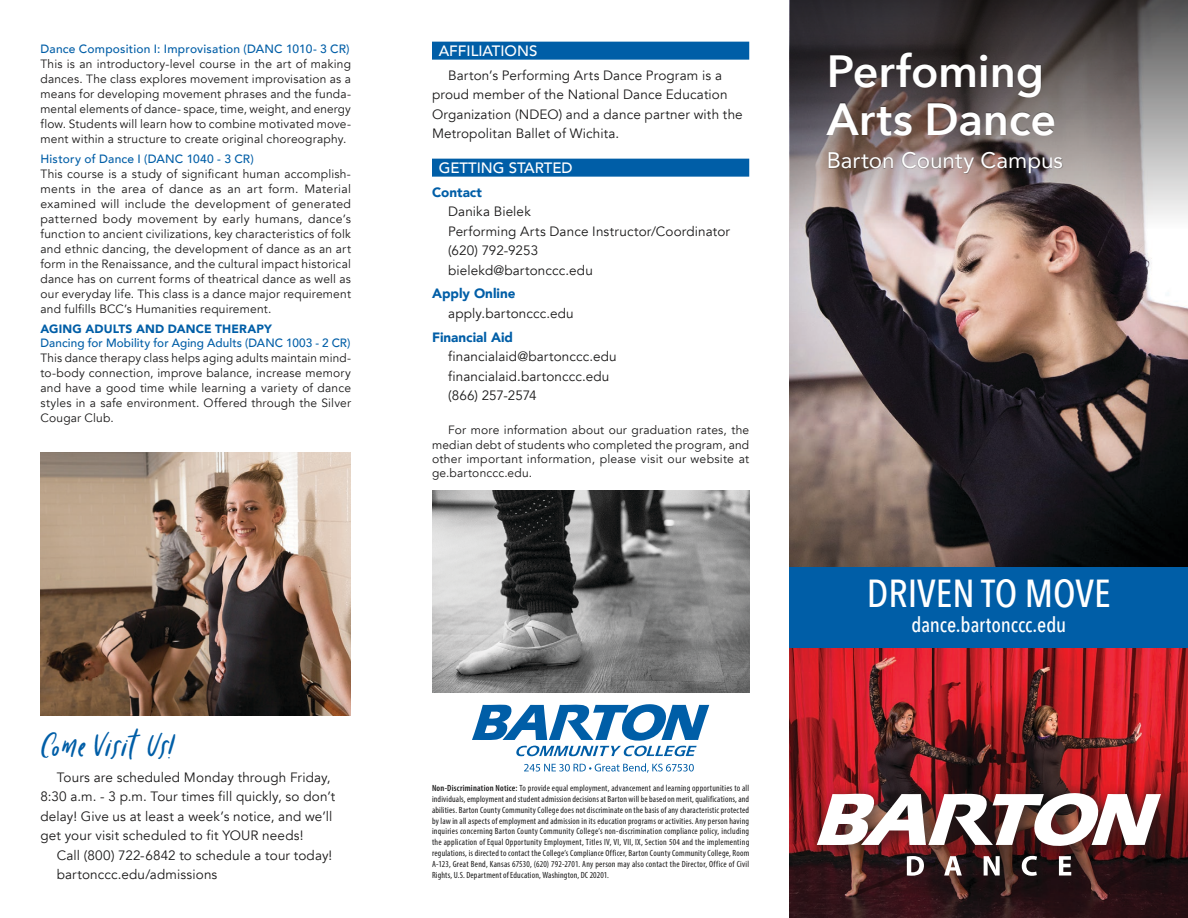
<style>
.page{position:relative;width:1188px;height:918px;background:#fff}
.page>*{position:absolute;margin:0;border:0;box-sizing:border-box;transform-origin:0 0}
.Cover-brochure_title{font:600 45px/48px "Avenir Next";letter-spacing:-.005em;color:#fff}
.Cover_Driven_stateme{font:500 39px "Avenir Next Condensed";color:#fff}
.heading_-_main{font:30px "Wonderfall Script";letter-spacing:.045em;color:#005ea7}
.Cover-subtitle{font:22.5px "Avenir";color:#fff}
.Cover_web_url{font:500 21px "Avenir Next Condensed";letter-spacing:-.005em;color:#fff}
.Heading_-_Blue_bar{font:500 15px "Avenir";color:#fff}
.body_copy{font:13.5px/19.5px "Avenir";letter-spacing:.01em;color:#1b1a1a}
.body_blue_subheads{font:900 13.5px "Avenir";color:#005ea7}
.class_description{font:12px/15px "Avenir";letter-spacing:.015em;color:#1b1a1a;text-align:justify}
.body_copy-2{font:12px/14.4px "Avenir";letter-spacing:.02em;color:#1b1a1a;text-align:justify}
.class_name{font:500 12px "Avenir";letter-spacing:.015em;color:#005ea7}
.classes{font:900 12px "Avenir";letter-spacing:.015em;color:#005ea7}
.Non-Discrimination_N{font:condensed 9px/10.8px "Myriad Pro";letter-spacing:.02em;color:#1b1a1a;text-align:justify}
.s1{font-weight:600}
</style>
<div class="page">
<img style="left:790px;top:230px;width:398px;height:338px">
<svg style="left:790px;top:0;width:398px;height:230px;background:#726a6a"></svg>
<img style="left:790px;top:648px;width:398px;height:270px">
<svg style="left:472px;top:704px;width:237px;height:53px"></svg>
<svg style="left:524px;top:763px;width:170px;height:10px"></svg>
<div style="left:808px;top:783px;width:371px;height:112px;background:#1b1a1a;opacity:.75"></div>
<svg style="left:817px;top:793px;width:344px;height:54px"></svg>
<svg style="left:907px;top:856px;width:17px;height:20px"></svg>
<svg style="left:944px;top:856px;width:18px;height:20px"></svg>
<svg style="left:984px;top:856px;width:16px;height:20px"></svg>
<svg style="left:1022px;top:856px;width:15px;height:20px"></svg>
<svg style="left:1059px;top:856px;width:12px;height:20px"></svg>
<div style="left:790px;top:568px;width:398px;height:80px;background:#005ea7"></div>
<div style="left:826px;top:52px;width:237px;height:122px;background:#1b1a1a;opacity:.5"></div>
<img style="left:432px;top:490px;width:317px;height:203px">
<img style="left:40px;top:453px;width:311px;height:263px">
<div style="left:432px;top:42px;width:317px;height:18px;background:#005ea7"></div>
<div style="left:432px;top:159px;width:317px;height:18px;background:#005ea7"></div>
<p class="class_name" style="left:40px;top:38px;width:311px">Dance Composition I: Improvisation (DANC 1010- 3 CR)</p>
<p class="class_description" style="left:40px;top:56px;width:312px">This is an introductory-level course in the art of making dances. The class explores movement improvisation as a means for developing movement phrases and the funda&shy;mental elements of dance- space, time, weight, and energy flow. Students will learn how to combine motivated move&shy;ment within a structure to create original choreography.</p>
<p class="class_name" style="left:40px;top:148px;width:215px">History of Dance I (DANC 1040 - 3 CR)</p>
<p class="class_description" style="left:40px;top:166px;width:312px">This course is a study of significant human accomplish&shy;ments in the area of dance as an art form. Material examined will include the development of generated patterned body movement by early humans, dance’s function to ancient civilizations, key characteristics of folk and ethnic dancing, the development of dance as an art form in the Renaissance, and the cultural impact historical dance has on current forms of theatrical dance as well as our everyday life. This class is a dance major requirement and fulfills BCC’s Humanities requirement.</p>
<p class="classes" style="left:40px;top:319px;width:233px">AGING ADULTS AND DANCE THERAPY</p>
<p class="class_name" style="left:40px;top:332px;width:312px">Dancing for Mobility for Aging Adults (DANC 1003 - 2 CR)</p>
<p class="class_description" style="left:40px;top:350px;width:312px">This dance therapy class helps aging adults maintain mind&shy;to-body connection, improve balance, increase memory and have a good time while learning a variety of dance styles in a safe environment. Offered through the Silver Cougar Club.</p>
<p class="heading_-_main" style="left:40px;top:728px;width:137px">Come Visit Us!</p>
<p class="body_copy" style="left:40px;top:767px;width:296px;text-indent:16px">Tours are scheduled Monday through Friday, 8:30 a.m. - 3 p.m. Tour times fill quickly, so don’t delay! Give us at least a week’s notice, and we’ll get your visit scheduled to fit YOUR needs!</p>
<p class="body_copy" style="left:57px;top:845px;width:277px">Call (800) 722-6842 to schedule a tour today!</p>
<p class="body_copy" style="left:57px;top:865px;width:162px">bartonccc.edu/admissions</p>
<p class="Heading_-_Blue_bar" style="left:439px;top:37px;width:100px">AFFILIATIONS</p>
<p class="body_copy" style="left:432px;top:65px;width:312px;text-indent:16px">Barton’s Performing Arts Dance Program is a proud member of the National Dance Education Organization (NDEO) and a dance partner with the Metropolitan Ballet of Wichita.</p>
<p class="Heading_-_Blue_bar" style="left:439px;top:154px;width:135px">GETTING STARTED</p>
<p class="body_blue_subheads" style="left:432px;top:180px;width:51px">Contact</p>
<p class="body_copy" style="left:448px;top:202px;width:84px">Danika Bielek</p>
<p class="body_copy" style="left:448px;top:221px;width:283px">Performing Arts Dance Instructor/Coordinator</p>
<p class="body_copy" style="left:448px;top:241px;width:92px">(620) 792-9253</p>
<p class="body_copy" style="left:448px;top:260px;width:146px">bielekd@bartonccc.edu</p>
<p class="body_blue_subheads" style="left:432px;top:282px;width:85px">Apply Online</p>
<p class="body_copy" style="left:448px;top:304px;width:127px">apply.bartonccc.edu</p>
<p class="body_blue_subheads" style="left:432px;top:325px;width:83px">Financial Aid</p>
<p class="body_copy" style="left:448px;top:347px;width:170px">financialaid@bartonccc.edu</p>
<p class="body_copy" style="left:448px;top:366px;width:163px">financialaid.bartonccc.edu</p>
<p class="body_copy" style="left:448px;top:386px;width:90px">(866) 257-2574</p>
<p class="body_copy-2" style="left:432px;top:423px;width:319px;text-indent:16px">For more information about our graduation rates, the median debt of students who completed the program, and other important information, please visit our website at ge.bartonccc.edu.</p>
<p class="Non-Discrimination_N" style="left:432px;top:783px;width:319px"><span class="s1">Non-Discrimination Notice:</span> To provide equal employment, advancement and learning opportunities to all individuals, employment and student admission decisions at Barton will be based on merit, qualifications, and abilities. Barton County Community College does not discriminate on the basis of any characteristic protected by law in all aspects of employment and admission in its education programs or activities. Any person having inquiries concerning Barton County Community College’s non-discrimination compliance policy, including the application of Equal Opportunity Employment, Titles IV, VI, VII, IX, Section 504 and the implementing regulations, is directed to contact the College’s Compliance Officer, Barton County Community College, Room A-123, Great Bend, Kansas 67530, (620) 792-2701. Any person may also contact the Director, Office of Civil Rights, U.S. Department of Education, Washington, DC 20201.</p>
<p class="Cover-brochure_title" style="left:827px;top:46px;width:231px">Perfoming<br>Arts Dance</p>
<p class="Cover-subtitle" style="left:827px;top:142px;width:238px">Barton County Campus</p>
<p class="Cover_Driven_stateme" style="left:867px;top:569px;width:245px">DRIVEN TO MOVE</p>
<p class="Cover_web_url" style="left:911px;top:612px;width:156px">dance.bartonccc.edu</p>
</div>
